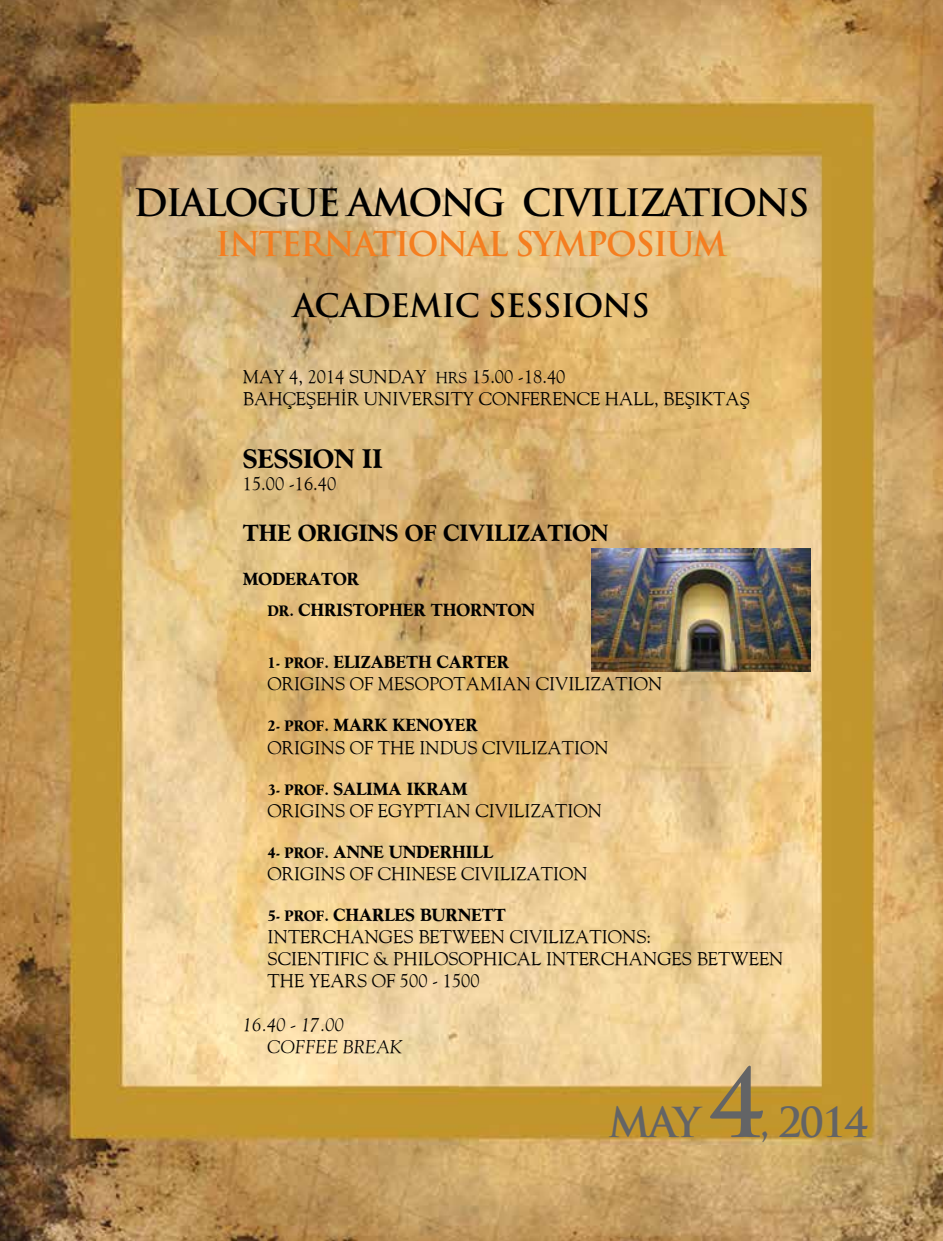
<style>
.page{position:relative;width:943px;height:1241px;background:#fff}
.page>*{position:absolute;margin:0;border:0;box-sizing:border-box;transform-origin:0 0}
.t1{font:700 92.75px "Trajan Pro";color:#636466}
.t2{font:700 40.25px "Trajan Pro";letter-spacing:-.05em;color:#636466}
.t3{font:700 36.75px "Trajan Pro";letter-spacing:-.05em;color:#000}
.t4{font:700 33.25px "Trajan Pro";letter-spacing:-.05em;color:#f57e20}
.t5{font:700 31.5px "Trajan Pro";letter-spacing:-.02em;color:#000}
.t6{font:700 28px "Goudy Bold TR";color:#000}
.t7{font:700 24.5px "Goudy Bold TR";color:#000}
.t8{font:18.38px/22.1px "Goudy";color:#000}
.t9{font:700 18.38px/30.4px "Goudy Bold TR";color:#000}
.t10{font:italic 18.38px/22.1px "Goudy";color:#000}
.s1{font-size:15.75px}
</style>
<div class="page">
<img style="left:0;top:0;width:943px;height:1240px">
<img style="left:591px;top:548px;width:219px;height:123px">
<h3 class="t3" style="left:133px;top:180px;width:677px">DIALOGUE AMONG CIVILIZATIONS</h3>
<h3 class="t4" style="left:216px;top:223px;width:513px">INTERNATIONAL SYMPOSIUM</h3>
<h3 class="t5" style="left:293px;top:286px;width:358px">ACADEMIC SESSIONS</h3>
<p class="t8" style="left:243px;top:365px;width:508px">MAY 4, 2014 SUNDAY <span class="s1">HRS</span> 15.00 -18.40<br>BAHÇEŞEHİR UNIVERSITY CONFERENCE HALL, BEŞIKTAŞ</p>
<h3 class="t6" style="left:243px;top:442px;width:141px">SESSION II</h3>
<p class="t8" style="left:243px;top:472px;width:95px">15.00 -16.40</p>
<h3 class="t7" style="left:243px;top:519px;width:367px">THE ORIGINS OF CIVILIZATION</h3>
<p class="t9" style="left:268px;top:564px;width:269px;text-indent:-25px">MODERATOR<br><span class="s1">DR.</span> CHRISTOPHER THORNTON</p>
<p class="t9" style="left:268px;top:647px;width:243px"><span class="s1">1- PROF.</span> ELIZABETH CARTER</p>
<p class="t8" style="left:268px;top:672px;width:396px">ORIGINS OF MESOPOTAMIAN CIVILIZATION</p>
<p class="t9" style="left:268px;top:710px;width:212px"><span class="s1">2- PROF.</span> MARK KENOYER</p>
<p class="t8" style="left:268px;top:735px;width:343px">ORIGINS OF THE INDUS CIVILIZATION</p>
<p class="t9" style="left:268px;top:773px;width:201px"><span class="s1">3- PROF.</span> SALIMA IKRAM</p>
<p class="t8" style="left:268px;top:798px;width:336px">ORIGINS OF EGYPTIAN CIVILIZATION</p>
<p class="t9" style="left:268px;top:836px;width:227px"><span class="s1">4- PROF.</span> ANNE UNDERHILL</p>
<p class="t8" style="left:268px;top:861px;width:322px">ORIGINS OF CHINESE CIVILIZATION</p>
<p class="t9" style="left:268px;top:899px;width:240px"><span class="s1">5- PROF.</span> CHARLES BURNETT</p>
<p class="t8" style="left:268px;top:924px;width:20px">INTERCHANGES</p>
<p class="t8" style="left:418px;top:924px;width:25px">BETWEEN</p>
<p class="t8" style="left:510px;top:924px;width:69px">CIVILIZAT</p>
<p class="t8" style="left:601px;top:924px;width:20px">IONS</p>
<p class="t8" style="left:646px;top:924px;width:6px">:</p>
<p class="t8" style="left:268px;top:946px;width:43px">SCIENT</p>
<p class="t8" style="left:334px;top:946px;width:103px">IFIC &amp; PHILOSOPH</p>
<p class="t8" style="left:497px;top:946px;width:20px">ICAL</p>
<p class="t8" style="left:546px;top:946px;width:20px">INTERCHANGES</p>
<p class="t8" style="left:696px;top:946px;width:25px">BETWEEN</p>
<p class="t8" style="left:268px;top:969px;width:14px">THE</p>
<p class="t8" style="left:309px;top:969px;width:24px">YEARS</p>
<p class="t8" style="left:372px;top:969px;width:109px">OF 500 - 1500</p>
<p class="t10" style="left:268px;top:1013px;width:136px;text-indent:-25px">16.40 - 17.00<br>COFFEE BREAK</p>
<h1 class="t1" style="left:708px;top:1045px;width:57px">4</h1>
<h2 class="t2" style="left:608px;top:1096px;width:94px">MAY</h2>
<h2 class="t2" style="left:759px;top:1096px;width:110px">, 2014</h2>
</div>
